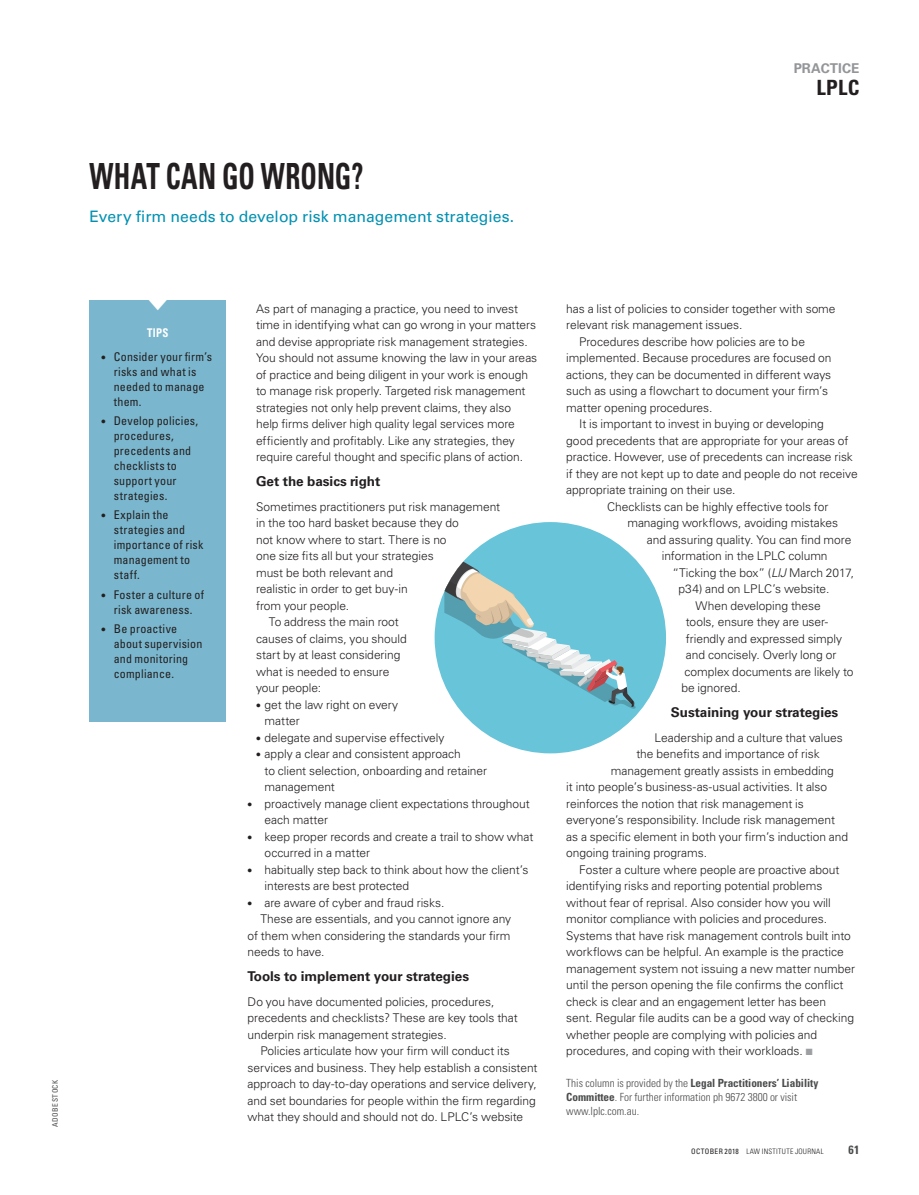
<style>
.page{position:relative;width:919px;height:1195px;background:#fff}
.page>*{position:absolute;margin:0;border:0;box-sizing:border-box;transform-origin:0 0}
.t1{font:700 condensed 36px "Univers LT Std";letter-spacing:.005em;color:#231f20;scale:.75 1}
.t2{font:700 condensed 21px "Univers LT Std";color:#231f20}
.t3{font:15.75px "Univers LT Std";letter-spacing:.005em;color:#0091b2}
.t4{font:700 13.5px "Univers LT Std";letter-spacing:-.005em;color:#231f20}
.t5{font:700 13.5px "Univers LT Std";letter-spacing:.005em;color:#939598}
.t6{font:300 12px/16.5px "Univers LT Std";letter-spacing:-.005em;color:#231f20}
.t7{font:condensed 12px/15px "Univers LT Std";letter-spacing:.015em;color:#231f20}
.t8{font:700 condensed 12px "Univers LT Std";color:#fff;scale:.9 1}
.t9{font:700 condensed 12px "Univers LT Std";color:#4b4c4d}
.t10{font:300 condensed 11.25px/14.2px "Univers LT Std";color:#4b4c4d}
.t11{font:300 condensed 7.5px "Univers LT Std";letter-spacing:.04em;color:#231f20}
.t12{font:condensed 7.5px "Univers LT Std";letter-spacing:.04em;color:#4b4c4d}
.s1{font-family:"Farnham Display";font-weight:700;font-stretch:normal}
.s2{font-family:"Farnham Display";font-weight:700}
.s3{font-style:italic}
.s4{color:#9d9fa2}
.s5{font-weight:700}
.s6{font-weight:400}
</style>
<div class="page">
<div style="left:89px;top:300px;width:137px;height:422px;background:#7ab7ce"></div>
<div style="left:434px;top:522px;width:232px;height:231px;background:#68c4d9;border-radius:116px"></div>
<svg style="left:434px;top:537px;width:201px;height:172px"></svg>
<h1 class="t1" style="left:89px;top:154px;width:367px">WHAT CAN GO WRONG?</h1>
<h3 class="t3" style="left:89px;top:207px;width:426px">Every firm needs to develop risk management strategies.</h3>
<p class="t5" style="left:793px;top:60px;width:67px">PRACTICE</p>
<h2 class="t2" style="left:816px;top:74px;width:45px">LPLC</h2>
<p class="t12" style="left:50px;top:1127px;width:49px;rotate:-90deg">ADOBE STOCK</p>
<p class="t8" style="left:147px;top:326px;width:25px">TIPS</p>
<p class="t7" style="left:114px;top:349px;width:100px;text-indent:-13px"><span class="s1">•</span> Consider your firm’s risks and what is needed to manage them.</p>
<p class="t7" style="left:114px;top:413px;width:86px;text-indent:-13px"><span class="s1">•</span> Develop policies, procedures, precedents and checklists to support your strategies.</p>
<p class="t7" style="left:114px;top:507px;width:91px;text-indent:-13px"><span class="s1">•</span> Explain the strategies and importance of risk management to staff.</p>
<p class="t7" style="left:101px;top:587px;width:105px;text-align:center"><span class="s1">•</span> Foster a culture of risk awareness.</p>
<p class="t7" style="left:114px;top:621px;width:90px;text-indent:-13px"><span class="s1">•</span> Be proactive about supervision and monitoring compliance.</p>
<p class="t6" style="left:256px;top:300px;width:282px">As part of managing a practice, you need to invest time in identifying what can go wrong in your matters and devise appropriate risk management strategies.<br>You should not assume knowing the law in your areas of practice and being diligent in your work is enough to manage risk properly. Targeted risk management strategies not only help prevent claims, they also<br>help firms deliver high quality legal services more efficiently and profitably. Like any strategies, they require careful thought and specific plans of action.</p>
<p class="t4" style="left:256px;top:473px;width:126px">Get the basics right</p>
<p class="t6" style="left:256px;top:498px;width:245px">Sometimes practitioners put risk management</p>
<p class="t6" style="left:256px;top:515px;width:204px">in the too hard basket because they do</p>
<p class="t6" style="left:256px;top:531px;width:192px">not know where to start. There is no</p>
<p class="t6" style="left:256px;top:548px;width:179px">one size fits all but your strategies</p>
<p class="t6" style="left:256px;top:564px;width:138px">must be both relevant and</p>
<p class="t6" style="left:256px;top:581px;width:153px">realistic in order to get buy-in</p>
<p class="t6" style="left:256px;top:597px;width:95px">from your people.</p>
<p class="t6" style="left:269px;top:614px;width:131px">To address the main root</p>
<p class="t6" style="left:256px;top:630px;width:152px">causes of claims, you should</p>
<p class="t6" style="left:256px;top:647px;width:146px">start by at least considering</p>
<p class="t6" style="left:256px;top:663px;width:135px">what is needed to ensure</p>
<p class="t6" style="left:256px;top:680px;width:67px">your people:</p>
<p class="t6" style="left:264px;top:696px;width:135px;text-indent:-9px"><span class="s2">•</span> get the law right on every matter</p>
<p class="t6" style="left:256px;top:729px;width:190px"><span class="s2">•</span> delegate and supervise effectively</p>
<p class="t6" style="left:264px;top:746px;width:224px;text-indent:-9px"><span class="s2">•</span> apply a clear and consistent approach<br>to client selection, onboarding and retainer management</p>
<p class="t6" style="left:264px;top:795px;width:267px;text-indent:-17px"><span class="s2">•</span> proactively manage client expectations throughout each matter</p>
<p class="t6" style="left:264px;top:828px;width:270px;text-indent:-17px"><span class="s2">•</span> keep proper records and create a trail to show what occurred in a matter</p>
<p class="t6" style="left:264px;top:861px;width:265px;text-indent:-17px"><span class="s2">•</span> habitually step back to think about how the client’s interests are best protected</p>
<p class="t6" style="left:247px;top:894px;width:198px"><span class="s2">•</span> are aware of cyber and fraud risks.</p>
<p class="t6" style="left:260px;top:911px;width:252px">These are essentials, and you cannot ignore any</p>
<p class="t6" style="left:247px;top:927px;width:264px">of them when considering the standards your firm</p>
<p class="t6" style="left:247px;top:944px;width:78px">needs to have.</p>
<p class="t4" style="left:247px;top:968px;width:223px">Tools to implement your strategies</p>
<p class="t6" style="left:247px;top:993px;width:272px">Do you have documented policies, procedures, precedents and checklists? These are key tools that underpin risk management strategies.</p>
<p class="t6" style="left:247px;top:1043px;width:291px;text-indent:13px">Policies articulate how your firm will conduct its services and business. They help establish a consistent approach to day-to-day operations and service delivery, and set boundaries for people within the firm regarding what they should and should not do. LPLC’s website</p>
<p class="t6" style="left:566px;top:300px;width:271px">has a list of policies to consider together with some</p>
<p class="t6" style="left:566px;top:317px;width:178px">relevant risk management issues.</p>
<p class="t6" style="left:579px;top:333px;width:227px">Procedures describe how policies are to be</p>
<p class="t6" style="left:566px;top:350px;width:267px">implemented. Because procedures are focused on</p>
<p class="t6" style="left:566px;top:366px;width:266px">actions, they can be documented in different ways</p>
<p class="t6" style="left:566px;top:383px;width:263px">such as using a flowchart to document your firm’s</p>
<p class="t6" style="left:566px;top:399px;width:148px">matter opening procedures.</p>
<p class="t6" style="left:579px;top:416px;width:246px">It is important to invest in buying or developing</p>
<p class="t6" style="left:566px;top:432px;width:283px">good precedents that are appropriate for your areas of</p>
<p class="t6" style="left:566px;top:449px;width:288px">practice. However, use of precedents can increase risk</p>
<p class="t6" style="left:566px;top:465px;width:293px">if they are not kept up to date and people do not receive</p>
<p class="t6" style="left:566px;top:482px;width:171px">appropriate training on their use.</p>
<p class="t6" style="left:607px;top:498px;width:223px">Checklists can be highly effective tools for</p>
<p class="t6" style="left:627px;top:515px;width:212px">managing workflows, avoiding mistakes</p>
<p class="t6" style="left:646px;top:531px;width:206px">and assuring quality. You can find more</p>
<p class="t6" style="left:661px;top:548px;width:167px">information in the LPLC column</p>
<p class="t6" style="left:672px;top:564px;width:183px">“Ticking the box” (<span class="s3">LIJ</span> March 2017,</p>
<p class="t6" style="left:678px;top:581px;width:153px">p34) and on LPLC’s website.</p>
<p class="t6" style="left:695px;top:597px;width:127px">When developing these</p>
<p class="t6" style="left:685px;top:614px;width:144px">tools, ensure they are user-</p>
<p class="t6" style="left:685px;top:630px;width:158px">friendly and expressed simply</p>
<p class="t6" style="left:685px;top:647px;width:152px">and concisely. Overly long or</p>
<p class="t6" style="left:684px;top:663px;width:171px">complex documents are likely to</p>
<p class="t6" style="left:681px;top:680px;width:61px">be ignored.</p>
<p class="t4" style="left:670px;top:704px;width:169px">Sustaining your strategies</p>
<p class="t6" style="left:654px;top:729px;width:190px">Leadership and a culture that values</p>
<p class="t6" style="left:636px;top:746px;width:185px">the benefits and importance of risk</p>
<p class="t6" style="left:610px;top:762px;width:224px">management greatly assists in embedding</p>
<p class="t6" style="left:566px;top:779px;width:262px">it into people’s business-as-usual activities. It also</p>
<p class="t6" style="left:566px;top:795px;width:239px">reinforces the notion that risk management is</p>
<p class="t6" style="left:566px;top:812px;width:270px">everyone’s responsibility. Include risk management</p>
<p class="t6" style="left:566px;top:828px;width:283px">as a specific element in both your firm’s induction and</p>
<p class="t6" style="left:566px;top:845px;width:142px">ongoing training programs.</p>
<p class="t6" style="left:579px;top:861px;width:262px">Foster a culture where people are proactive about</p>
<p class="t6" style="left:566px;top:878px;width:257px">identifying risks and reporting potential problems</p>
<p class="t6" style="left:566px;top:894px;width:266px">without fear of reprisal. Also consider how you will</p>
<p class="t6" style="left:566px;top:911px;width:262px">monitor compliance with policies and procedures.</p>
<p class="t6" style="left:566px;top:927px;width:286px">Systems that have risk management controls built into</p>
<p class="t6" style="left:566px;top:944px;width:279px">workflows can be helpful. An example is the practice</p>
<p class="t6" style="left:566px;top:960px;width:290px">management system not issuing a new matter number</p>
<p class="t6" style="left:566px;top:977px;width:279px">until the person opening the file confirms the conflict</p>
<p class="t6" style="left:566px;top:993px;width:261px">check is clear and an engagement letter has been</p>
<p class="t6" style="left:566px;top:1010px;width:289px">sent. Regular file audits can be a good way of checking</p>
<p class="t6" style="left:566px;top:1026px;width:252px">whether people are complying with policies and</p>
<p class="t6" style="left:566px;top:1043px;width:248px">procedures, and coping with their workloads. <span class="s4">■</span></p>
<p class="t10" style="left:566px;top:1075px;width:253px">This column is provided by the <span class="s5">Legal Practitioners’ Liability<br>Committee</span>. For further information ph 9672 3800 or visit www.lplc.com.au.</p>
<p class="t11" style="left:691px;top:1147px;width:134px"><span class="s6">OCTOBER 2018</span> LAW INSTITUTE JOURNAL</p>
<p class="t9" style="left:848px;top:1142px;width:13px">61</p>
</div>
